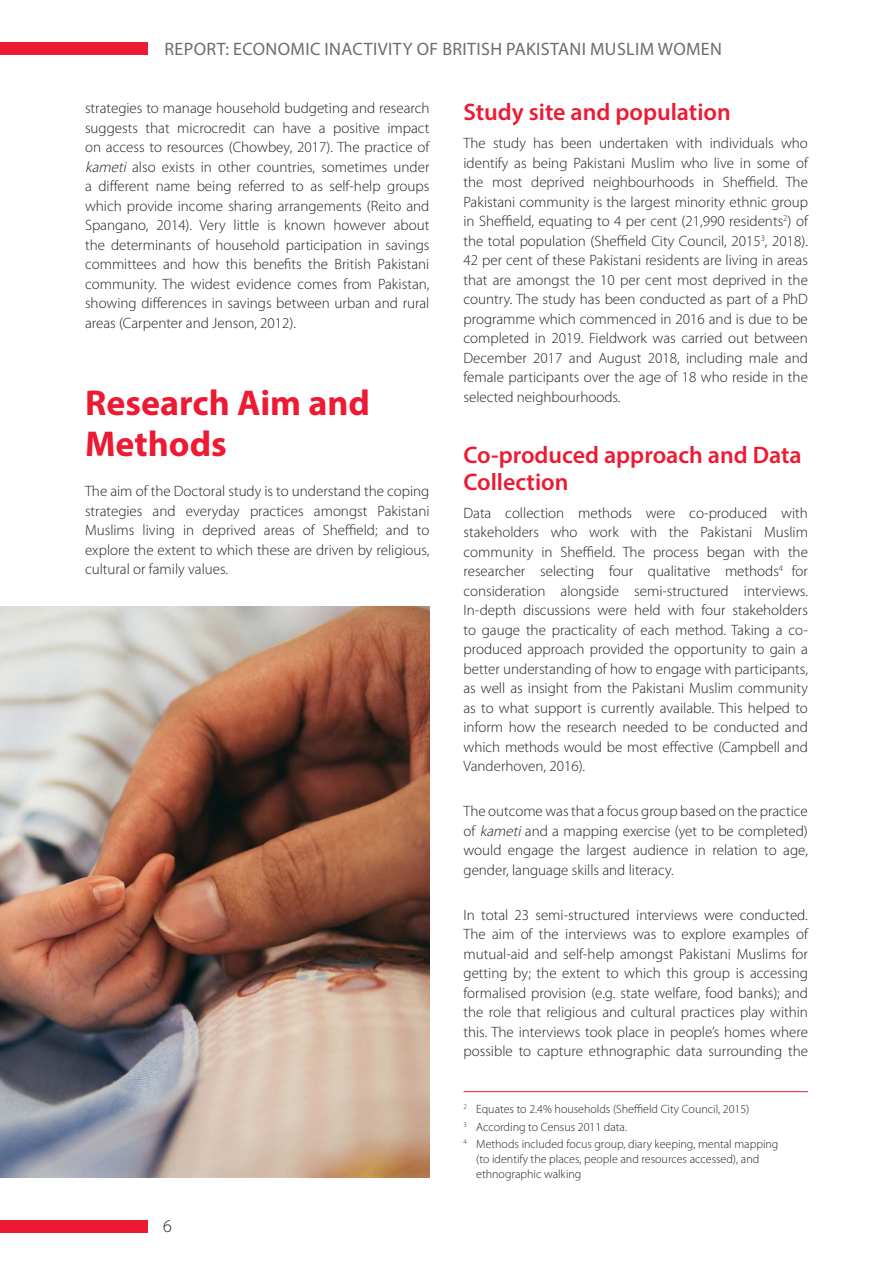
<style>
.page{position:relative;width:893px;height:1263px;background:#fff}
.page>*{position:absolute;margin:0;border:0;box-sizing:border-box;transform-origin:0 0}
.t1{font:700 36px/40.5px "Myriad Pro";color:#ed1a33}
.t2{font:600 24px/27px "Myriad Pro";color:#ed1a33}
.t3{font:18px "Myriad Pro";letter-spacing:.02em;color:#6c6d70}
.t4{font:300 18px "Myriad Pro";color:#231f20}
.t5{font:300 15px/19.5px "Myriad Pro";color:#231f20;text-align:justify}
.t6{font:300 12px/17.1px "Myriad Pro";color:#231f20}
.s1{font-style:italic}
</style>
<div class="page">
<div style="left:0;top:43px;width:147px;height:12px;background:#ed1a33"></div>
<div style="left:0;top:1220px;width:147px;height:13px;background:#ed1a33"></div>
<img style="left:0;top:606px;width:429px;height:572px">
<hr style="left:463px;top:1091px;width:345px;height:1px;background:#ed1a33">
<p class="t3" style="left:165px;top:38px;width:559px">REPORT: ECONOMIC INACTIVITY OF BRITISH PAKISTANI MUSLIM WOMEN</p>
<p class="t5" style="left:85px;top:99px;width:346px">strategies to manage household budgeting and research suggests that microcredit can have a positive impact on access to resources (Chowbey, 2017). The practice of <span class="s1">kameti</span> also exists in other countries, sometimes under a different name being referred to as self-help groups which provide income sharing arrangements (Reito and Spangano, 2014). Very little is known however about the determinants of household participation in savings committees and how this benefits the British Pakistani community. The widest evidence comes from Pakistan, showing differences in savings between urban and rural areas (Carpenter and Jenson, 2012).</p>
<h1 class="t1" style="left:85px;top:382px;width:287px">Research Aim and<br>Methods</h1>
<p class="t5" style="left:85px;top:482px;width:346px">The aim of the Doctoral study is to understand the coping strategies and everyday practices amongst Pakistani Muslims living in deprived areas of Sheffield; and to explore the extent to which these are driven by religious, cultural or family values.</p>
<p class="t4" style="left:163px;top:1216px;width:10px">6</p>
<h2 class="t2" style="left:463px;top:98px;width:269px">Study site and population</h2>
<p class="t5" style="left:463px;top:134px;width:346px">The study has been undertaken with individuals who identify as being Pakistani Muslim who live in some of the most deprived neighbourhoods in Sheffield. The Pakistani community is the largest minority ethnic group in Sheffield, equating to 4 per cent (21,990 residents<sup>2</sup>) of the total population (Sheffield City Council, 2015<sup>3</sup>, 2018).<br>42 per cent of these Pakistani residents are living in areas that are amongst the 10 per cent most deprived in the country. The study has been conducted as part of a PhD programme which commenced in 2016 and is due to be completed in 2019. Fieldwork was carried out between December 2017 and August 2018, including male and female participants over the age of 18 who reside in the selected neighbourhoods.</p>
<h2 class="t2" style="left:463px;top:440px;width:340px">Co-produced approach and Data<br>Collection</h2>
<p class="t5" style="left:463px;top:503px;width:346px">Data collection methods were co-produced with stakeholders who work with the Pakistani Muslim community in Sheffield. The process began with the researcher selecting four qualitative methods<sup>4</sup> for consideration alongside semi-structured interviews.<br>In-depth discussions were held with four stakeholders to gauge the practicality of each method. Taking a co&shy;produced approach provided the opportunity to gain a better understanding of how to engage with participants, as well as insight from the Pakistani Muslim community as to what support is currently available. This helped to inform how the research needed to be conducted and which methods would be most effective (Campbell and Vanderhoven, 2016).</p>
<p class="t5" style="left:463px;top:802px;width:346px">The outcome was that a focus group based on the practice of <span class="s1">kameti</span>and a mapping exercise (yet to be completed) would engage the largest audience in relation to age, gender, language skills and literacy.</p>
<p class="t5" style="left:463px;top:905px;width:346px">In total 23 semi-structured interviews were conducted.<br>The aim of the interviews was to explore examples of mutual-aid and self-help amongst Pakistani Muslims for getting by; the extent to which this group is accessing formalised provision (e.g. state welfare, food banks); and the role that religious and cultural practices play within this. The interviews took place in people’s homes where possible to capture ethnographic data surrounding the</p>
<p class="t6" style="left:463px;top:1101px;width:316px"><sup>2</sup> Equates to 2.4% households (Sheffield City Council, 2015)<br><sup>3</sup> According to Census 2011 data.<br><sup>4</sup> Methods included focus group, diary keeping, mental mapping</p>
<p class="t6" style="left:476px;top:1151px;width:285px;line-height:15px">(to identify the places, people and resources accessed), and ethnographic walking</p>
</div>
